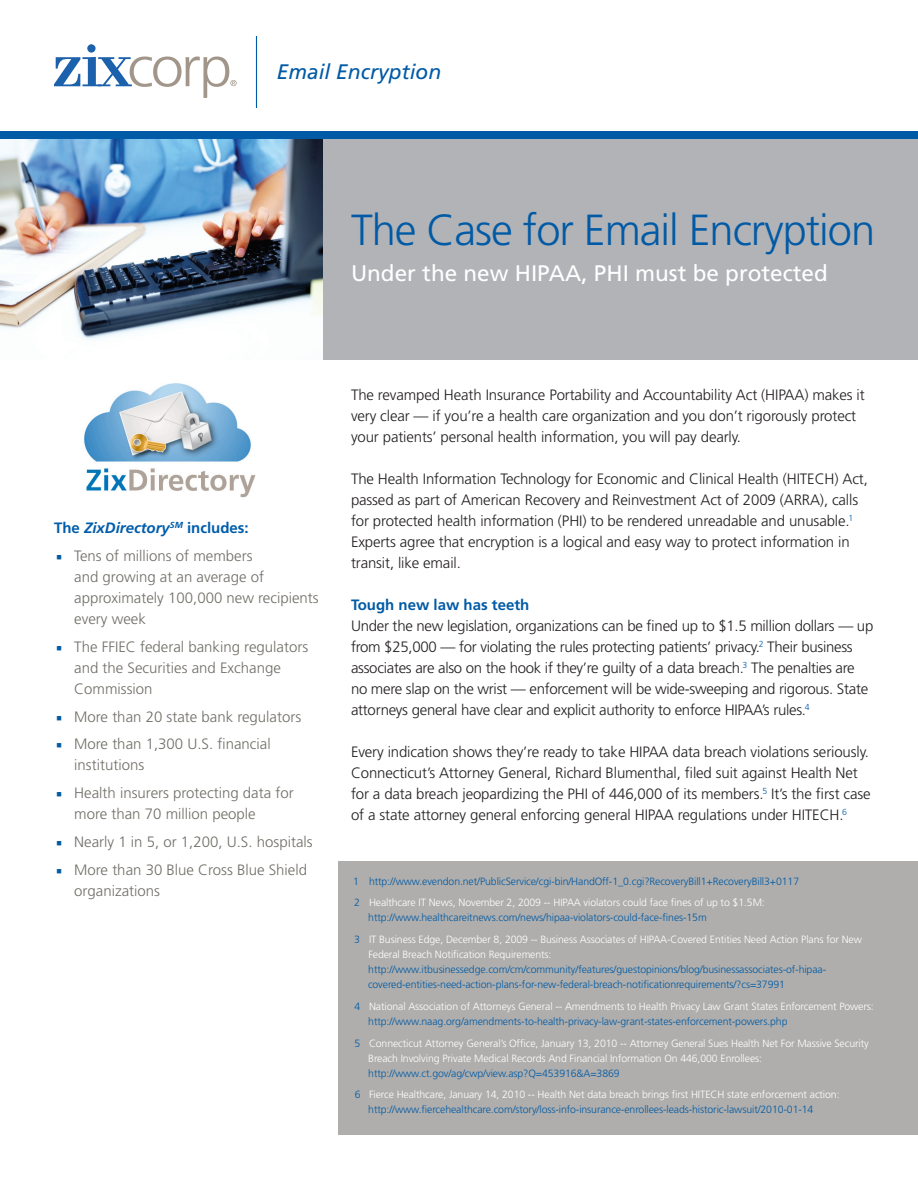
<style>
.page{position:relative;width:918px;height:1188px;background:#fff}
.page>*{position:absolute;margin:0;border:0;box-sizing:border-box;transform-origin:0 0}
.t1{font:300 43.5px "Frutiger";letter-spacing:-.025em;color:#015aa5}
.t2{font:22.5px "Frutiger";color:#fff}
.t3{font:italic 21px "Frutiger";color:#015aa5}
.t4{font:300 15px/21px "Frutiger";letter-spacing:-.01em;color:#231f20}
.t5{font:300 15px/21px "Frutiger";color:#716e67}
.t6{font:700 15px "Frutiger";color:#015dab}
.t7{font:700 15px "Frutiger";color:#015aa5}
.t8{font:300 10.5px/21.8px "Frutiger";letter-spacing:-.01em;color:#fff}
.t9{font:300 10.5px/21.8px "Frutiger";letter-spacing:-.01em;color:#015aa5}
.s1{font-style:italic}
.s2{font-family:"Minion Pro";font-weight:400;color:#015aa5}
.s3{color:#fff}
.s4{color:#015aa5}
</style>
<div class="page">
<div style="left:0;top:139px;width:918px;height:221px;background:#b2b3b7"></div>
<div style="left:0;top:131px;width:918px;height:8px;background:#015aa5"></div>
<div style="left:87px;top:44px;width:9px;height:9px;background:#1b61ac;border-radius:50%"></div>
<svg style="left:54px;top:57px;width:183px;height:41px"></svg>
<hr style="left:256px;top:36px;width:1px;height:72px;background:#015aa5">
<img style="left:84px;top:383px;width:172px;height:115px">
<div style="left:339px;top:861px;width:579px;height:274px;background:#afaeac"></div>
<img style="left:0;top:139px;width:323px;height:221px">
<h3 class="t3" style="left:277px;top:59px;width:166px">Email Encryption</h3>
<h1 class="t1" style="left:351px;top:205px;width:526px">The Case for Email Encryption</h1>
<h2 class="t2" style="left:351px;top:260px;width:478px">Under the new HIPAA, PHI must be protected</h2>
<p class="t6" style="left:54px;top:519px;width:196px">The <span class="s1">ZixDirectory</span><sup>SM</sup> includes:</p>
<p class="t5" style="left:74px;top:546px;width:246px;text-indent:-18px"><span class="s2">■</span> Tens of millions of members<br>and growing at an average of approximately 100,000 new recipients every week</p>
<p class="t5" style="left:74px;top:636px;width:235px;text-indent:-18px"><span class="s2">■</span> The FFIEC federal banking regulators and the Securities and Exchange<br>Commission</p>
<p class="t5" style="left:56px;top:706px;width:247px"><span class="s2">■</span> More than 20 state bank regulators</p>
<p class="t5" style="left:74px;top:734px;width:198px;text-indent:-18px"><span class="s2">■</span> More than 1,300 U.S. financial institutions</p>
<p class="t5" style="left:74px;top:783px;width:221px;text-indent:-18px"><span class="s2">■</span> Health insurers protecting data for more than 70 million people</p>
<p class="t5" style="left:56px;top:831px;width:258px"><span class="s2">■</span> Nearly 1 in 5, or 1,200, U.S. hospitals</p>
<p class="t5" style="left:74px;top:859px;width:234px;text-indent:-18px"><span class="s2">■</span> More than 30 Blue Cross Blue Shield organizations</p>
<p class="t4" style="left:351px;top:384px;width:515px">The revamped Heath Insurance Portability and Accountability Act (HIPAA) makes it very clear — if you’re a health care organization and you don’t rigorously protect your patients’ personal health information, you will pay dearly.</p>
<p class="t4" style="left:351px;top:468px;width:518px">The Health Information Technology for Economic and Clinical Health (HITECH) Act, passed as part of American Recovery and Reinvestment Act of 2009 (ARRA), calls for protected health information (PHI) to be rendered unreadable and unusable.<sup>1<br></sup>Experts agree that encryption is a logical and easy way to protect information in transit, like email.</p>
<p class="t7" style="left:351px;top:596px;width:180px">Tough new law has teeth</p>
<p class="t4" style="left:351px;top:615px;width:524px">Under the new legislation, organizations can be fined up to $1.5 million dollars — up from $25,000 — for violating the rules protecting patients’ privacy.<sup>2</sup> Their business associates are also on the hook if they’re guilty of a data breach.<sup>3</sup> The penalties are no mere slap on the wrist — enforcement will be wide-sweeping and rigorous. State attorneys general have clear and explicit authority to enforce HIPAA’s rules.<sup>4</sup></p>
<p class="t4" style="left:351px;top:741px;width:521px">Every indication shows they’re ready to take HIPAA data breach violations seriously.<br>Connecticut’s Attorney General, Richard Blumenthal, filed suit against Health Net for a data breach jeopardizing the PHI of 446,000 of its members.<sup>5</sup> It’s the first case of a state attorney general enforcing general HIPAA regulations under HITECH.<sup>6</sup></p>
<p class="t9" style="left:353px;top:870px;width:447px">1 http://www.evendon.net/PublicService/cgi-bin/HandOff-1_0.cgi?RecoveryBill1+RecoveryBill3+0117<br>2 <span class="s3">Healthcare IT News, November 2, 2009 -- HIPAA violators could face fines of up to $1.5M:</span></p>
<p class="t8" style="left:354px;top:907px;width:509px;text-indent:14px"><span class="s4">http://www.healthcareitnews.com/news/hipaa-violators-could-face-fines-15m<br>3</span> IT Business Edge, December 8, 2009 -- Business Associates of HIPAA-Covered Entities Need Action Plans for New</p>
<p class="t8" style="left:368px;top:944px;width:185px">Federal Breach Notification Requirements:</p>
<p class="t9" style="left:368px;top:962px;width:460px;line-height:15px">http://www.itbusinessedge.com/cm/community/features/guestopinions/blog/businessassociates-of-hipaa&shy;covered-entities-need-action-plans-for-new-federal-breach-notificationrequirements/?cs=37991</p>
<p class="t8" style="left:368px;top:999px;width:507px;line-height:15px;text-indent:-14px"><span class="s4">4</span> National Association of Attorneys General -- Amendments to Health Privacy Law Grant States Enforcement Powers: <span class="s4">http://www.naag.org/amendments-to-health-privacy-law-grant-states-enforcement-powers.php</span></p>
<p class="t8" style="left:368px;top:1036px;width:502px;line-height:15px;text-indent:-14px"><span class="s4">5</span> Connecticut Attorney General’s Office, January 13, 2010 -- Attorney General Sues Health Net For Massive Security<br>Breach Involving Private Medical Records And Financial Information On 446,000 Enrollees:</p>
<p class="t8" style="left:355px;top:1062px;width:486px;text-indent:14px"><span class="s4">http://www.ct.gov/ag/cwp/view.asp?Q=453916&amp;A=3869<br>6</span> Fierce Healthcare, January 14, 2010 -- Health Net data breach brings first HITECH state enforcement action:</p>
<p class="t9" style="left:368px;top:1099px;width:447px">http://www.fiercehealthcare.com/story/loss-info-insurance-enrollees-leads-historic-lawsuit/2010-01-14</p>
</div>
